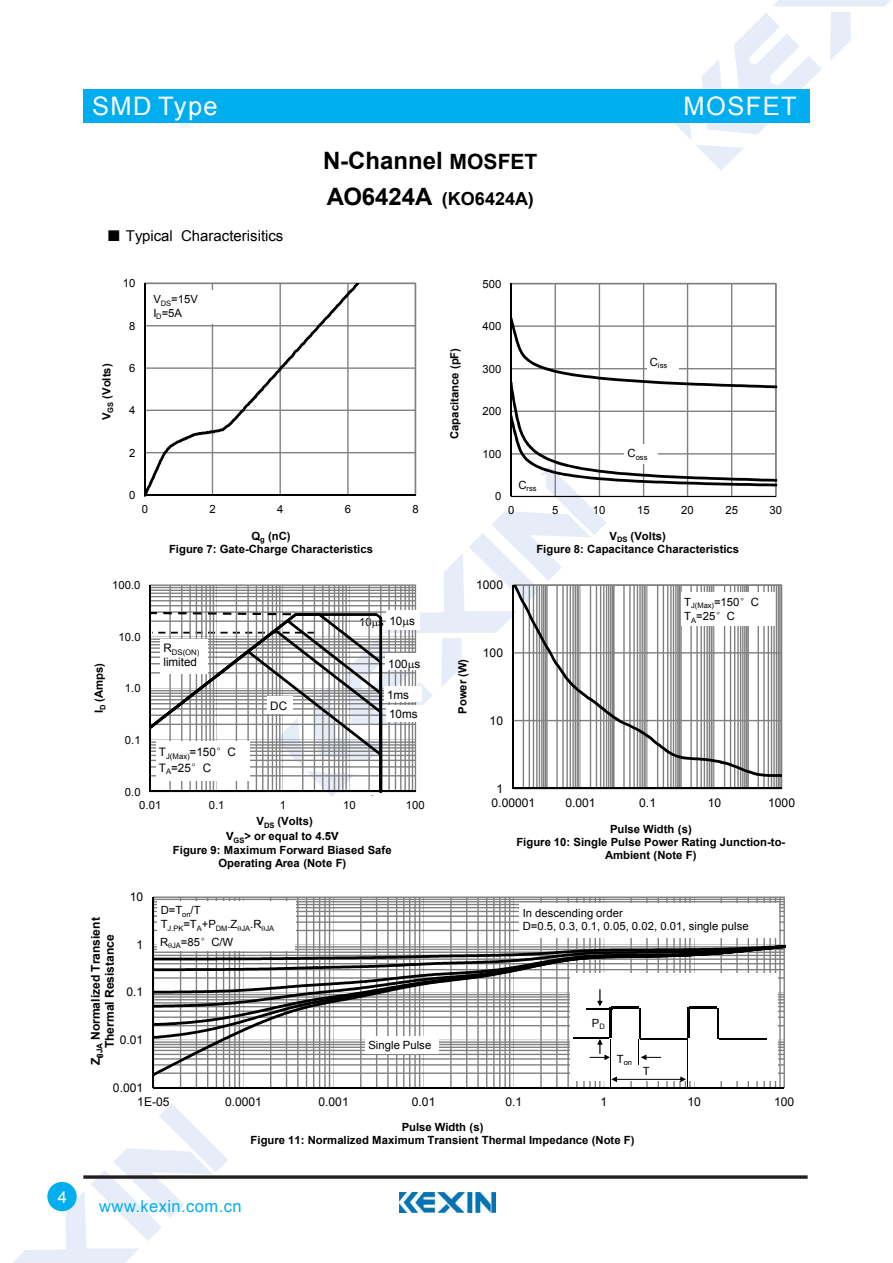
<style>
.page{position:relative;width:893px;height:1263px;background:#fff}
.page>*{position:absolute;margin:0;border:0;box-sizing:border-box;transform-origin:0 0}
.t1{font:25.5px "Arial";letter-spacing:.055em;color:#fff}
.t2{font:700 24px "Arial";color:#000}
.t3{font:700 18px "Arial";letter-spacing:.005em;color:#000}
.t4{font:16.5px "Arial";letter-spacing:.025em;color:#00adef}
.t5{font:16.5px "Arial";color:#fff}
.t6{font:15px "Arial";color:#000}
.t7{font:12.15px "Arial";color:#000}
.t8{font:700 12.15px/14.1px "Arial";color:#000;text-align:center}
.t9{font:11.7px/15.3px "Arial";letter-spacing:.005em;color:#000}
.t10{font:700 11.25px/13px "Arial";letter-spacing:.005em;color:#000;text-align:center}
.t11{font:11.25px/13px "Arial";letter-spacing:.005em;color:#000}
.t12{font:9px "Arial";color:#231815}
.t13{font:7.65px "Arial";color:#000}
.t14{font:7.5px "Arial";color:#000}
.s1{font-size:21px}
.s2{font-size:24px}
.s3{font-family:"Sim Sun"}
.s4{font-family:"TT64 E9 BFA0 t CID Win Char Set FFFF H"}
</style>
<div class="page">
<svg style="left:674px;top:0;width:216px;height:170px"></svg>
<svg style="left:13px;top:1103px;width:215px;height:160px"></svg>
<div style="left:83px;top:89px;width:726px;height:34px;background:#00adef"></div>
<svg style="left:83px;top:1175px;width:725px;height:4px;background:#433f40"></svg>
<div style="left:47px;top:1182px;width:30px;height:29px;background:#00adef;border-radius:50%"></div>
<img style="left:400px;top:1193px;width:95px;height:20px">
<hr style="left:144px;top:283px;width:2px;height:212px;background:#000">
<svg style="left:145px;top:283px;width:214px;height:213px"></svg>
<svg style="left:512px;top:283px;width:264px;height:34px"></svg>
<hr style="left:510px;top:283px;width:2px;height:213px;background:#000">
<div style="left:150px;top:290px;width:67px;height:33px;background:#fff"></div>
<hr style="left:149px;top:585px;width:2px;height:206px;background:#000">
<svg style="left:153px;top:896px;width:632px;height:47px"></svg>
<hr style="left:153px;top:897px;width:1px;height:191px;background:#000">
<svg style="left:153px;top:1009px;width:632px;height:80px"></svg>
<div style="left:365px;top:1036px;width:74px;height:18px;background:#fff"></div>
<div style="left:157px;top:901px;width:139px;height:38px;background:#fff"></div>
<div style="left:570px;top:973px;width:208px;height:107px;background:#fff"></div>
<hr style="left:574px;top:1037px;width:35px;height:2px;background:#000">
<hr style="left:609px;top:1008px;width:2px;height:30px;background:#000">
<hr style="left:639px;top:1009px;width:2px;height:30px;background:#000">
<hr style="left:641px;top:1038px;width:47px;height:2px;background:#000">
<hr style="left:687px;top:1008px;width:2px;height:30px;background:#000">
<hr style="left:717px;top:1009px;width:2px;height:30px;background:#000">
<hr style="left:719px;top:1038px;width:47px;height:2px;background:#000">
<hr style="left:610px;top:1039px;width:1px;height:50px;background:#000">
<hr style="left:687px;top:1039px;width:1px;height:48px;background:#000">
<svg style="left:611px;top:1076px;width:75px;height:6px"></svg>
<svg style="left:638px;top:1039px;width:23px;height:25px"></svg>
<svg style="left:590px;top:1039px;width:20px;height:21px"></svg>
<div style="left:519px;top:903px;width:260px;height:35px;background:#fff"></div>
<div style="left:157px;top:931px;width:138px;height:20px;background:#fff"></div>
<svg style="left:150px;top:317px;width:631px;height:480px"></svg>
<svg style="left:154px;top:943px;width:631px;height:66px"></svg>
<h3 class="t5" style="left:58px;top:1186px;width:11px">4</h3>
<h1 class="t1" style="left:92px;top:89px;width:127px">SMD Type</h1>
<h1 class="t1" style="left:684px;top:89px;width:115px">MOSFET</h1>
<h2 class="t2" style="left:323px;top:145px;width:216px">N-Channel <span class="s1">MOSFET</span></h2>
<h3 class="t3" style="left:327px;top:187px;width:208px"><span class="s2">AO6424A</span> (KO6424A)</h3>
<h3 class="t6" style="left:107px;top:226px;width:178px"><span class="s3">■</span> Typical Characterisitics</h3>
<p class="t11" style="left:123px;top:277px;width:14px">10</p>
<p class="t11" style="left:482px;top:277px;width:20px">500</p>
<p class="t11" style="left:153px;top:293px;width:46px">V<sub>DS</sub>=15V<br>I<sub>D</sub>=5A</p>
<p class="t11" style="left:129px;top:319px;width:8px">8</p>
<p class="t11" style="left:482px;top:320px;width:20px">400</p>
<p class="t10" style="left:100px;top:420px;width:58px;rotate:-90deg">V<sub>GS</sub> (Volts)</p>
<p class="t11" style="left:129px;top:362px;width:8px">6</p>
<p class="t11" style="left:129px;top:404px;width:8px">4</p>
<p class="t10" style="left:448px;top:439px;width:93px;rotate:-90deg">Capacitance (pF)</p>
<p class="t11" style="left:482px;top:362px;width:20px">300</p>
<p class="t11" style="left:482px;top:405px;width:20px">200</p>
<p class="t14" style="left:650px;top:361px;width:19px"><sup>C</sup>iss</p>
<p class="t11" style="left:129px;top:446px;width:8px">2</p>
<p class="t11" style="left:482px;top:448px;width:20px">100</p>
<p class="t14" style="left:628px;top:452px;width:21px"><sup>C</sup>oss</p>
<p class="t11" style="left:129px;top:489px;width:8px">0</p>
<p class="t11" style="left:495px;top:490px;width:8px">0</p>
<p class="t14" style="left:518px;top:484px;width:20px"><sup>C</sup>rss</p>
<p class="t11" style="left:142px;top:502px;width:8px">0</p>
<p class="t11" style="left:210px;top:502px;width:8px">2</p>
<p class="t11" style="left:277px;top:502px;width:8px">4</p>
<p class="t11" style="left:345px;top:502px;width:8px">6</p>
<p class="t11" style="left:412px;top:502px;width:8px">8</p>
<p class="t11" style="left:112px;top:579px;width:30px">100.0</p>
<p class="t10" style="left:93px;top:713px;width:52px;rotate:-90deg">I<sub>D</sub> (Amps)</p>
<p class="t11" style="left:118px;top:631px;width:24px">10.0</p>
<p class="t11" style="left:125px;top:682px;width:17px">1.0</p>
<p class="t11" style="left:125px;top:733px;width:17px">0.1</p>
<p class="t11" style="left:125px;top:785px;width:17px">0.0</p>
<p class="t10" style="left:169px;top:530px;width:206px">Q<sub>g</sub> (nC)<br>Figure 7: Gate-Charge Characteristics</p>
<p class="t13" style="left:163px;top:647px;width:37px"><sup>R</sup>DS(ON)</p>
<p class="t9" style="left:163px;top:654px;width:35px">limited</p>
<p class="t9" style="left:159px;top:745px;width:79px">T<sub>J(Max)</sub>=150<span class="s4">°</span>C<br>T<sub>A</sub>=25<span class="s4">°</span>C</p>
<p class="t9" style="left:270px;top:698px;width:18px">DC</p>
<p class="t9" style="left:389px;top:613px;width:27px">10 s</p>
<p class="t11" style="left:359px;top:615px;width:26px">10 s</p>
<p class="t9" style="left:388px;top:656px;width:34px">100 s</p>
<p class="t9" style="left:387px;top:688px;width:24px">1ms</p>
<p class="t9" style="left:389px;top:707px;width:30px">10ms</p>
<p class="t12" style="left:371px;top:787px;width:4px">.</p>
<p class="t11" style="left:139px;top:799px;width:24px">0.01</p>
<p class="t11" style="left:209px;top:799px;width:17px">0.1</p>
<p class="t11" style="left:280px;top:799px;width:8px">1</p>
<p class="t11" style="left:343px;top:799px;width:14px">10</p>
<p class="t11" style="left:406px;top:799px;width:20px">100</p>
<p class="t10" style="left:256px;top:815px;width:58px">V<sub>DS</sub> (Volts)</p>
<p class="t7" style="left:130px;top:889px;width:15px">10</p>
<p class="t8" style="left:89px;top:1065px;width:149px;rotate:-90deg">Z <sub>JA</sub> Normalized Transient<br>Thermal Resistance</p>
<p class="t7" style="left:136px;top:937px;width:8px">1</p>
<p class="t7" style="left:126px;top:984px;width:18px">0.1</p>
<p class="t7" style="left:120px;top:1032px;width:25px">0.01</p>
<p class="t7" style="left:113px;top:1080px;width:32px">0.001</p>
<p class="t10" style="left:173px;top:830px;width:220px">V<sub>GS</sub>&gt; or equal to 4.5V<br>Figure 9: Maximum Forward Biased Safe<br>Operating Area (Note F)</p>
<p class="t11" style="left:161px;top:904px;width:41px">D=T<sub>on</sub>/T</p>
<p class="t14" style="left:161px;top:923px;width:115px"><sup>T</sup>J,PK<sup>=T</sup>A<sup>+P</sup>DM<sup>.Z</sup> JA<sup>.R</sup> JA</p>
<p class="t11" style="left:160px;top:935px;width:75px">R <sub>JA</sub>=85<span class="s4">°</span>C/W</p>
<p class="t11" style="left:368px;top:1039px;width:64px">Single Pulse</p>
<p class="t11" style="left:508px;top:504px;width:8px">0</p>
<p class="t11" style="left:552px;top:504px;width:8px">5</p>
<p class="t11" style="left:593px;top:504px;width:14px">10</p>
<p class="t11" style="left:637px;top:504px;width:14px">15</p>
<p class="t11" style="left:681px;top:504px;width:14px">20</p>
<p class="t11" style="left:725px;top:504px;width:14px">25</p>
<p class="t11" style="left:769px;top:504px;width:14px">30</p>
<p class="t7" style="left:476px;top:577px;width:28px">1000</p>
<p class="t10" style="left:536px;top:530px;width:204px">V<sub>DS</sub> (Volts)<br>Figure 8: Capacitance Characteristics</p>
<p class="t11" style="left:684px;top:594px;width:76px;line-height:14.7px">T<sub>J(Max)</sub>=150<span class="s4">°</span>C<br>T<sub>A</sub>=25<span class="s4">°</span>C</p>
<p class="t10" style="left:456px;top:714px;width:57px;rotate:-90deg">Power (W)</p>
<p class="t7" style="left:483px;top:645px;width:22px">100</p>
<p class="t7" style="left:490px;top:713px;width:15px">10</p>
<p class="t7" style="left:496px;top:780px;width:8px">1</p>
<p class="t7" style="left:492px;top:795px;width:45px">0.00001</p>
<p class="t7" style="left:565px;top:795px;width:32px">0.001</p>
<p class="t7" style="left:639px;top:795px;width:18px">0.1</p>
<p class="t7" style="left:708px;top:795px;width:15px">10</p>
<p class="t7" style="left:768px;top:795px;width:28px">1000</p>
<p class="t10" style="left:516px;top:823px;width:270px">Pulse Width (s)<br>Figure 10: Single Pulse Power Rating Junction-to-<br>Ambient (Note F)</p>
<p class="t11" style="left:523px;top:907px;width:228px">In descending order<br>D=0.5, 0.3, 0.1, 0.05, 0.02, 0.01, single pulse</p>
<p class="t11" style="left:592px;top:1016px;width:14px">P<sub>D</sub></p>
<p class="t14" style="left:617px;top:1058px;width:17px"><sup>T</sup>on</p>
<p class="t11" style="left:643px;top:1065px;width:8px">T</p>
<p class="t7" style="left:137px;top:1094px;width:34px">1E-05</p>
<p class="t7" style="left:225px;top:1094px;width:38px">0.0001</p>
<p class="t7" style="left:318px;top:1094px;width:32px">0.001</p>
<p class="t7" style="left:412px;top:1094px;width:25px">0.01</p>
<p class="t7" style="left:505px;top:1094px;width:18px">0.1</p>
<p class="t7" style="left:600px;top:1094px;width:8px">1</p>
<p class="t7" style="left:687px;top:1094px;width:15px">10</p>
<p class="t7" style="left:774px;top:1094px;width:22px">100</p>
<p class="t10" style="left:251px;top:1121px;width:385px">Pulse Width (s)<br>Figure 11: Normalized Maximum Transient Thermal Impedance (Note F)</p>
<h3 class="t4" style="left:99px;top:1196px;width:144px">www.kexin.com.cn</h3>
</div>
